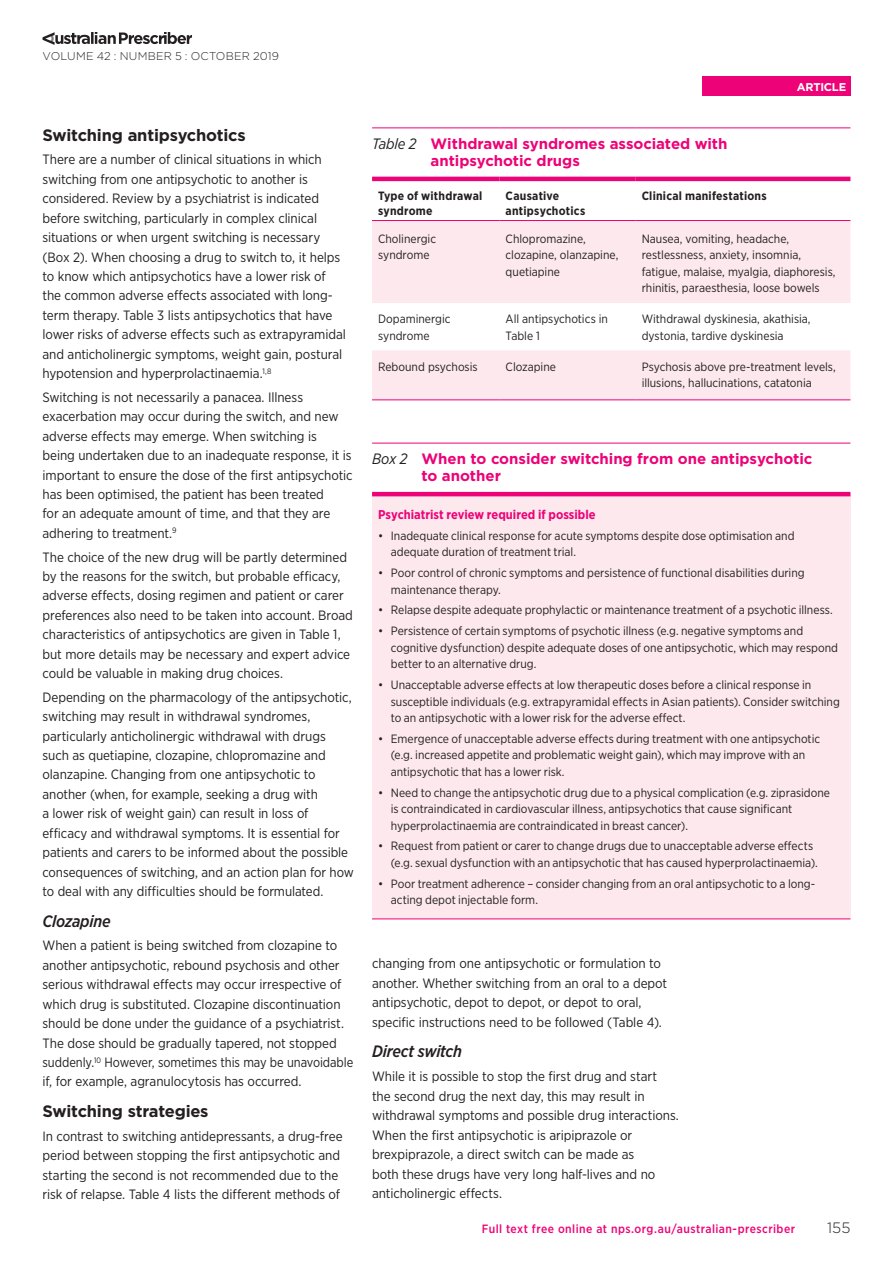
<style>
.page{position:relative;width:893px;height:1263px;background:#fff}
.page>*{position:absolute;margin:0;border:0;box-sizing:border-box;transform-origin:0 0}
.Subheading_Level_1{font:700 16.5px "Gotham";letter-spacing:-.015em;color:#231f20}
.Subheading_Level_2{font:italic 500 16.5px "Gotham Narrow";letter-spacing:-.015em;color:#231f20}
.Table_Fig_Header{font:700 15px/17.2px "Gotham";letter-spacing:-.005em;color:#ed0277}
.t1{font:300 15px "Gotham";color:#231f20}
.Body_Text{font:13.5px/19.5px "Gotham Narrow";letter-spacing:-.005em;color:#231f20}
.Table_Fig_Text_Subhe{font:700 12.75px "Gotham Narrow";color:#ed0277}
.Table_Fig_Text{font:12px/16.5px "Gotham Narrow";color:#231f20}
.Table_Fig_Column_Hea{font:700 12px/15px "Gotham Narrow";letter-spacing:.02em;color:#231f20}
.t2{font:500 12px "Gotham Narrow";letter-spacing:.035em;color:#ed0277}
.t3{font:300 11.25px "Gotham";letter-spacing:.02em;color:#231f20}
.t4{font:700 11.25px "Gotham";letter-spacing:-.02em;color:#fff}
.s1{font-family:"Gotham Narrow";font-weight:400;font-style:italic;color:#231f20}
</style>
<div class="page">
<div style="left:702px;top:77px;width:148px;height:19px;background:#ed0277"></div>
<svg style="left:43px;top:32px;width:149px;height:13px"></svg>
<svg style="left:372px;top:221px;width:478px;height:179px;fill:#fce8ed"></svg>
<hr style="left:372px;top:128px;width:128px;height:1px;background:#ed0277">
<hr style="left:500px;top:128px;width:136px;height:1px;background:#ed0277">
<hr style="left:636px;top:128px;width:214px;height:1px;background:#ed0277">
<hr style="left:372px;top:177px;width:128px;height:4px;background:#ed0277">
<hr style="left:500px;top:177px;width:136px;height:4px;background:#ed0277">
<hr style="left:636px;top:177px;width:214px;height:4px;background:#ed0277">
<hr style="left:372px;top:220px;width:128px;height:1px;background:#ed0277">
<hr style="left:500px;top:220px;width:136px;height:1px;background:#ed0277">
<hr style="left:636px;top:220px;width:214px;height:1px;background:#ed0277">
<hr style="left:372px;top:400px;width:128px;height:1px;background:#ed0277">
<hr style="left:500px;top:400px;width:136px;height:1px;background:#ed0277">
<hr style="left:636px;top:400px;width:214px;height:1px;background:#ed0277">
<div style="left:372px;top:494px;width:478px;height:425px;background:#fce8ed"></div>
<hr style="left:372px;top:443px;width:478px;height:1px;background:#ed0277">
<hr style="left:372px;top:492px;width:478px;height:4px;background:#ed0277">
<hr style="left:372px;top:919px;width:478px;height:1px;background:#ed0277">
<p class="t3" style="left:43px;top:48px;width:238px">VOLUME 42 : NUMBER 5 : OCTOBER 2019</p>
<p class="Subheading_Level_1" style="left:43px;top:124px;width:205px">Switching antipsychotics</p>
<p class="Body_Text" style="left:43px;top:150px;width:305px">There are a number of clinical situations in which switching from one antipsychotic to another is considered. Review by a psychiatrist is indicated before switching, particularly in complex clinical situations or when urgent switching is necessary (Box 2). When choosing a drug to switch to, it helps to know which antipsychotics have a lower risk of the common adverse effects associated with long&shy;term therapy. Table 3 lists antipsychotics that have lower risks of adverse effects such as extrapyramidal and anticholinergic symptoms, weight gain, postural hypotension and hyperprolactinaemia.<sup>1,8</sup></p>
<p class="Body_Text" style="left:43px;top:387px;width:312px">Switching is not necessarily a panacea. Illness exacerbation may occur during the switch, and new adverse effects may emerge. When switching is<br>being undertaken due to an inadequate response, it is important to ensure the dose of the first antipsychotic has been optimised, the patient has been treated<br>for an adequate amount of time, and that they are adhering to treatment.<sup>9</sup></p>
<p class="Body_Text" style="left:43px;top:547px;width:312px">The choice of the new drug will be partly determined by the reasons for the switch, but probable efficacy, adverse effects, dosing regimen and patient or carer preferences also need to be taken into account. Broad characteristics of antipsychotics are given in Table 1, but more details may be necessary and expert advice could be valuable in making drug choices.</p>
<p class="Body_Text" style="left:43px;top:687px;width:313px">Depending on the pharmacology of the antipsychotic, switching may result in withdrawal syndromes, particularly anticholinergic withdrawal with drugs such as quetiapine, clozapine, chlopromazine and olanzapine. Changing from one antipsychotic to another (when, for example, seeking a drug with<br>a lower risk of weight gain) can result in loss of efficacy and withdrawal symptoms. It is essential for patients and carers to be informed about the possible consequences of switching, and an action plan for how to deal with any difficulties should be formulated.</p>
<p class="Subheading_Level_2" style="left:43px;top:910px;width:70px">Clozapine</p>
<p class="Body_Text" style="left:43px;top:936px;width:312px">When a patient is being switched from clozapine to another antipsychotic, rebound psychosis and other serious withdrawal effects may occur irrespective of which drug is substituted. Clozapine discontinuation should be done under the guidance of a psychiatrist.<br>The dose should be gradually tapered, not stopped suddenly.<sup>10</sup> However, sometimes this may be unavoidable if, for example, agranulocytosis has occurred.</p>
<p class="Subheading_Level_1" style="left:43px;top:1100px;width:168px">Switching strategies</p>
<p class="Body_Text" style="left:43px;top:1126px;width:302px">In contrast to switching antidepressants, a drug-free period between stopping the first antipsychotic and starting the second is not recommended due to the risk of relapse. Table 4 lists the different methods of</p>
<p class="t4" style="left:797px;top:79px;width:51px">ARTICLE</p>
<p class="Table_Fig_Header" style="left:431px;top:135px;width:299px;text-indent:-58px"><span class="s1">Table 2</span> Withdrawal syndromes associated with antipsychotic drugs</p>
<p class="Table_Fig_Column_Hea" style="left:378px;top:188px;width:106px">Type of withdrawal syndrome</p>
<p class="Table_Fig_Column_Hea" style="left:506px;top:188px;width:81px">Causative antipsychotics</p>
<p class="Table_Fig_Column_Hea" style="left:642px;top:188px;width:126px">Clinical manifestations</p>
<p class="Table_Fig_Text" style="left:378px;top:230px;width:59px">Cholinergic syndrome</p>
<p class="Table_Fig_Text" style="left:506px;top:230px;width:114px">Chlopromazine, clozapine, olanzapine, quetiapine</p>
<p class="Table_Fig_Text" style="left:642px;top:230px;width:195px">Nausea, vomiting, headache, restlessness, anxiety, insomnia, fatigue, malaise, myalgia, diaphoresis, rhinitis, paraesthesia, loose bowels</p>
<p class="Table_Fig_Text" style="left:378px;top:310px;width:74px">Dopaminergic syndrome</p>
<p class="Table_Fig_Text" style="left:506px;top:310px;width:104px">All antipsychotics in<br>Table 1</p>
<p class="Table_Fig_Text" style="left:642px;top:310px;width:170px">Withdrawal dyskinesia, akathisia, dystonia, tardive dyskinesia</p>
<p class="Table_Fig_Text" style="left:378px;top:358px;width:101px">Rebound psychosis</p>
<p class="Table_Fig_Text" style="left:506px;top:358px;width:52px">Clozapine</p>
<p class="Table_Fig_Text" style="left:642px;top:358px;width:196px">Psychosis above pre-treatment levels, illusions, hallucinations, catatonia</p>
<p class="Table_Fig_Header" style="left:421px;top:450px;width:392px;text-indent:-49px"><span class="s1">Box 2</span> When to consider switching from one antipsychotic to another</p>
<p class="Table_Fig_Text_Subhe" style="left:378px;top:506px;width:219px">Psychiatrist review required if possible</p>
<p class="Table_Fig_Text" style="left:391px;top:527px;width:405px;text-indent:-13px">• Inadequate clinical response for acute symptoms despite dose optimisation and adequate duration of treatment trial.</p>
<p class="Table_Fig_Text" style="left:391px;top:564px;width:415px;text-indent:-13px">• Poor control of chronic symptoms and persistence of functional disabilities during maintenance therapy.</p>
<p class="Table_Fig_Text" style="left:378px;top:602px;width:456px">• Relapse despite adequate prophylactic or maintenance treatment of a psychotic illness.</p>
<p class="Table_Fig_Text" style="left:391px;top:622px;width:449px;text-indent:-13px">• Persistence of certain symptoms of psychotic illness (e.g. negative symptoms and cognitive dysfunction) despite adequate doses of one antipsychotic, which may respond better to an alternative drug.</p>
<p class="Table_Fig_Text" style="left:391px;top:676px;width:451px;text-indent:-13px">• Unacceptable adverse effects at low therapeutic doses before a clinical response in susceptible individuals (e.g. extrapyramidal effects in Asian patients). Consider switching to an antipsychotic with a lower risk for the adverse effect.</p>
<p class="Table_Fig_Text" style="left:391px;top:730px;width:431px;text-indent:-13px">• Emergence of unacceptable adverse effects during treatment with one antipsychotic (e.g. increased appetite and problematic weight gain), which may improve with an antipsychotic that has a lower risk.</p>
<p class="Table_Fig_Text" style="left:391px;top:784px;width:441px;text-indent:-13px">• Need to change the antipsychotic drug due to a physical complication (e.g. ziprasidone is contraindicated in cardiovascular illness, antipsychotics that cause significant hyperprolactinaemia are contraindicated in breast cancer).</p>
<p class="Table_Fig_Text" style="left:391px;top:837px;width:428px;text-indent:-13px">• Request from patient or carer to change drugs due to unacceptable adverse effects (e.g. sexual dysfunction with an antipsychotic that has caused hyperprolactinaemia).</p>
<p class="Table_Fig_Text" style="left:391px;top:875px;width:426px;text-indent:-13px">• Poor treatment adherence – consider changing from an oral antipsychotic to a long&shy;acting depot injectable form.</p>
<p class="Body_Text" style="left:372px;top:953px;width:297px">changing from one antipsychotic or formulation to another. Whether switching from an oral to a depot antipsychotic, depot to depot, or depot to oral, specific instructions need to be followed (Table 4).</p>
<p class="Subheading_Level_2" style="left:372px;top:1041px;width:91px">Direct switch</p>
<p class="Body_Text" style="left:372px;top:1066px;width:308px">While it is possible to stop the first drug and start the second drug the next day, this may result in withdrawal symptoms and possible drug interactions.<br>When the first antipsychotic is aripiprazole or brexpiprazole, a direct switch can be made as<br>both these drugs have very long half-lives and no anticholinergic effects.</p>
<p class="t2" style="left:482px;top:1221px;width:315px">Full text free online at nps.org.au/australian-prescriber</p>
<p class="t1" style="left:827px;top:1218px;width:25px">155</p>
</div>
